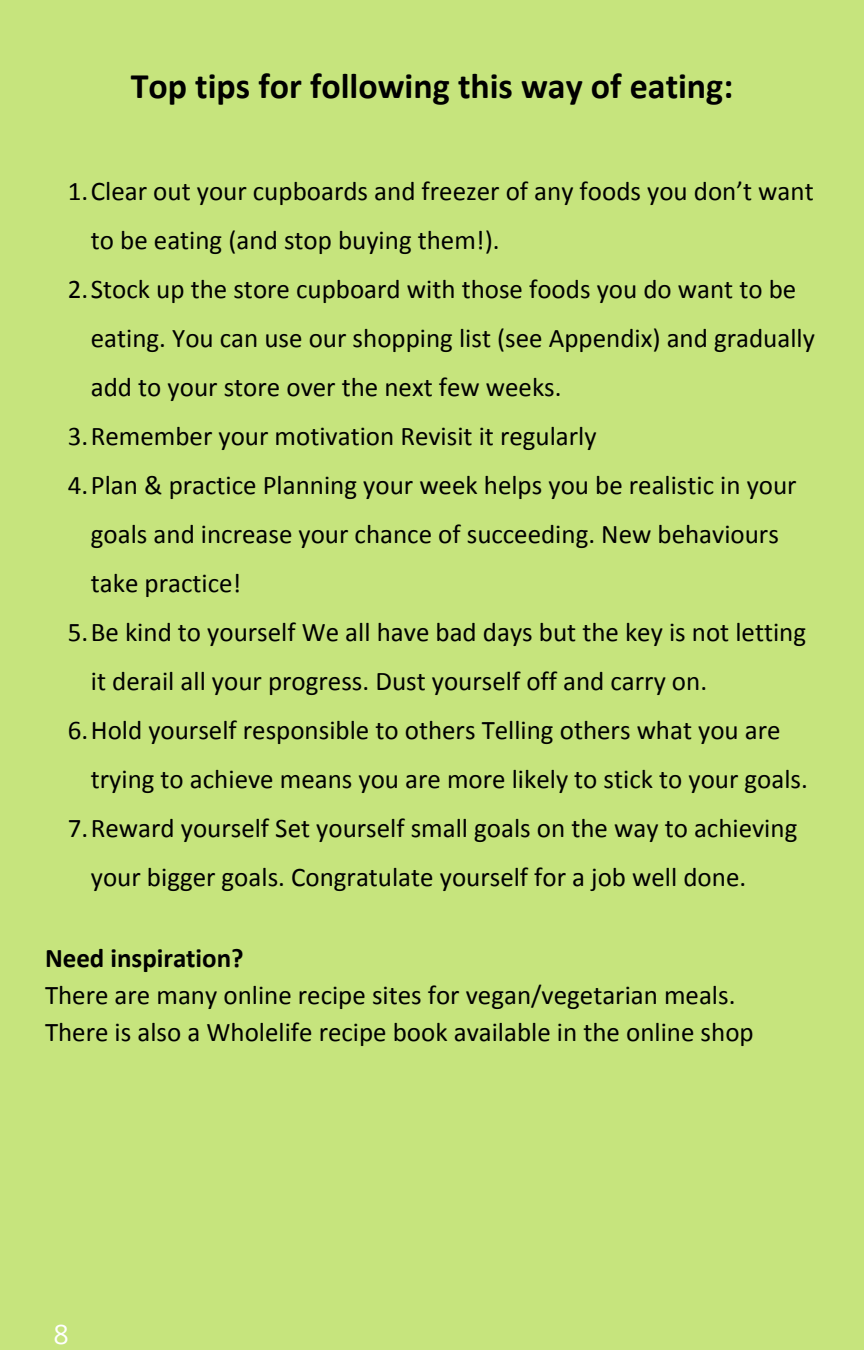
<style>
.page{position:relative;width:864px;height:1350px;background:#c6e47d}
.page>*{position:absolute;margin:0;border:0;box-sizing:border-box;transform-origin:0 0}
.t1{font:700 36px "Calibri";color:#000}
.t2{font:27px/49.1px "Calibri";color:#000}
.t3{font:700 27px "Calibri";color:#000}
.t4{font:27px "Open Sans";color:#fff}
</style>
<div class="page">
<p class="t1" style="left:131px;top:71px;width:604px">Top tips for following this way of eating:</p>
<p class="t2" style="left:91px;top:169px;width:724px;text-indent:-23px">1.Clear out your cupboards and freezer of any foods you don’t want to be eating (and stop buying them!).</p>
<p class="t2" style="left:91px;top:267px;width:726px;text-indent:-23px">2.Stock up the store cupboard with those foods you do want to be eating. You can use our shopping list (see Appendix) and gradually add to your store over the next few weeks.</p>
<p class="t2" style="left:68px;top:414px;width:530px">3.Remember your motivation Revisit it regularly</p>
<p class="t2" style="left:91px;top:463px;width:707px;text-indent:-23px">4.Plan &amp; practice Planning your week helps you be realistic in your goals and increase your chance of succeeding. New behaviours take practice!</p>
<p class="t2" style="left:91px;top:610px;width:717px;text-indent:-23px">5.Be kind to yourself We all have bad days but the key is not letting it derail all your progress. Dust yourself off and carry on.</p>
<p class="t2" style="left:91px;top:708px;width:719px;text-indent:-23px">6.Hold yourself responsible to others Telling others what you are trying to achieve means you are more likely to stick to your goals.</p>
<p class="t2" style="left:91px;top:805px;width:708px;text-indent:-23px">7.Reward yourself Set yourself small goals on the way to achieving your bigger goals. Congratulate yourself for a job well done.</p>
<p class="t3" style="left:45px;top:946px;width:200px">Need inspiration?</p>
<p class="t2" style="left:45px;top:972px;width:692px">There are many online recipe sites for vegan/vegetarian meals.</p>
<p class="t2" style="left:45px;top:1010px;width:710px">There is also a Wholelife recipe book available in the online shop</p>
<p class="t4" style="left:53px;top:1315px;width:17px">8</p>
</div>
